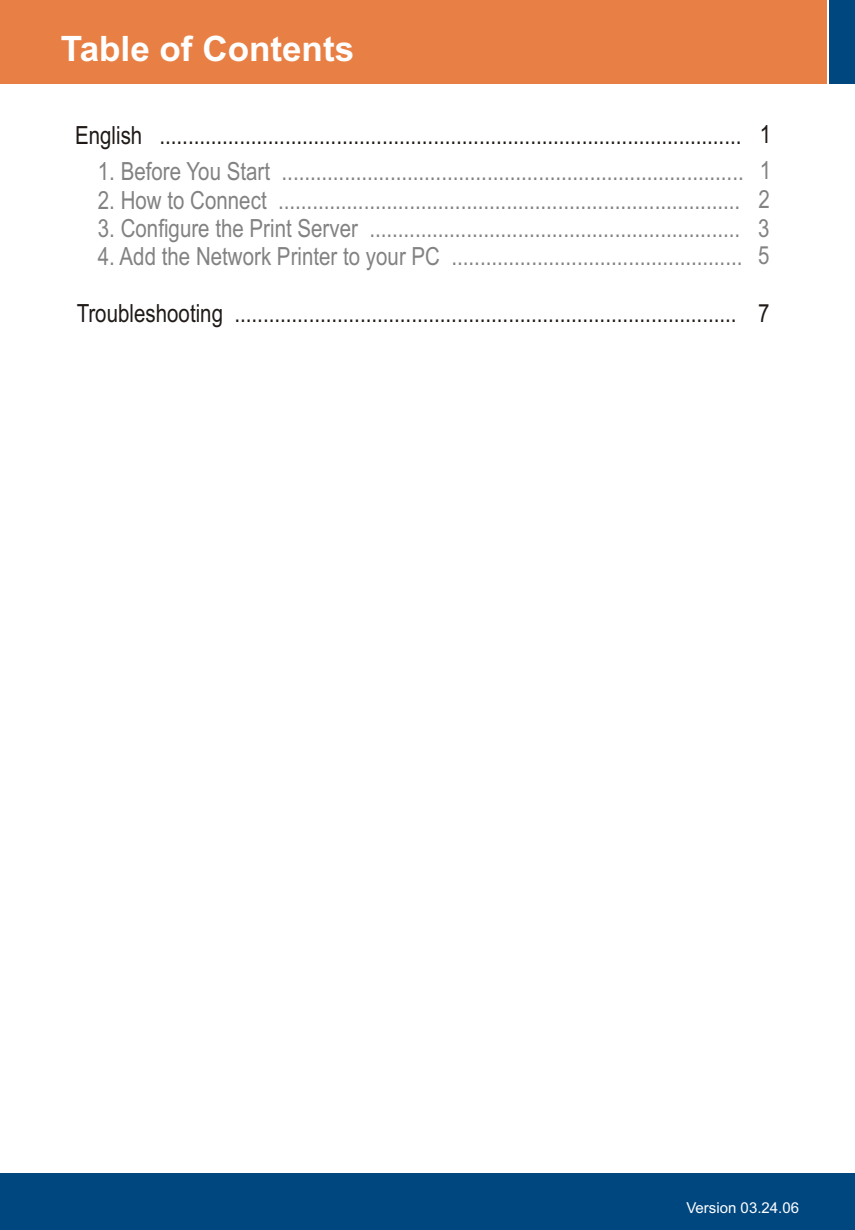
<style>
.page{position:relative;width:855px;height:1230px;background:#fff}
.page>*{position:absolute;margin:0;border:0;box-sizing:border-box;transform-origin:0 0}
.t1{font:900 37.5px "Arial";color:#fff}
.t2{font:700 35px "Arial";color:#fff}
.t3{font:25px/29px "Arial Narrow";color:#828282;text-align:justify}
.t4{font:25px "Arial Narrow";color:#1f1a17}
.t5{font:15px "Arial";color:#fff}
</style>
<div class="page">
<div style="left:0;top:1172px;width:854px;height:57px;background:#004780"></div>
<div style="left:0;top:0;width:826px;height:84px;background:#e88045"></div>
<div style="left:829px;top:0;width:25px;height:84px;background:#004780"></div>
<h2 class="t2" style="left:61px;top:35px;width:294px">Table of Contents</h2>
<h1 class="t1" style="left:54px;top:46px;width:367px">Table of Contents</h1>
<p class="t4" style="left:75px;top:126px;width:667px">English ......................................................................................................</p>
<p class="t3" style="left:98px;top:159px;width:174px">1. Before You Start</p>
<p class="t3" style="left:98px;top:187px;width:643px">2. How to Connect .................................................................................</p>
<p class="t3" style="left:98px;top:216px;width:643px">3. Configure the Print Server .................................................................</p>
<p class="t3" style="left:98px;top:244px;width:645px">4. Add the Network Printer to your PC ...................................................</p>
<p class="t3" style="left:281px;top:159px;width:463px">.................................................................................</p>
<p class="t4" style="left:77px;top:304px;width:661px">Troubleshooting ........................................................................................</p>
<p class="t4" style="left:759px;top:125px;width:13px">1</p>
<p class="t3" style="left:758px;top:158px;width:14px">1<br>2<br>3</p>
<p class="t3" style="left:758px;top:243px;width:13px">5</p>
<p class="t4" style="left:758px;top:304px;width:13px">7</p>
<p class="t5" style="left:686px;top:1201px;width:114px">Version 03.24.06</p>
</div>
